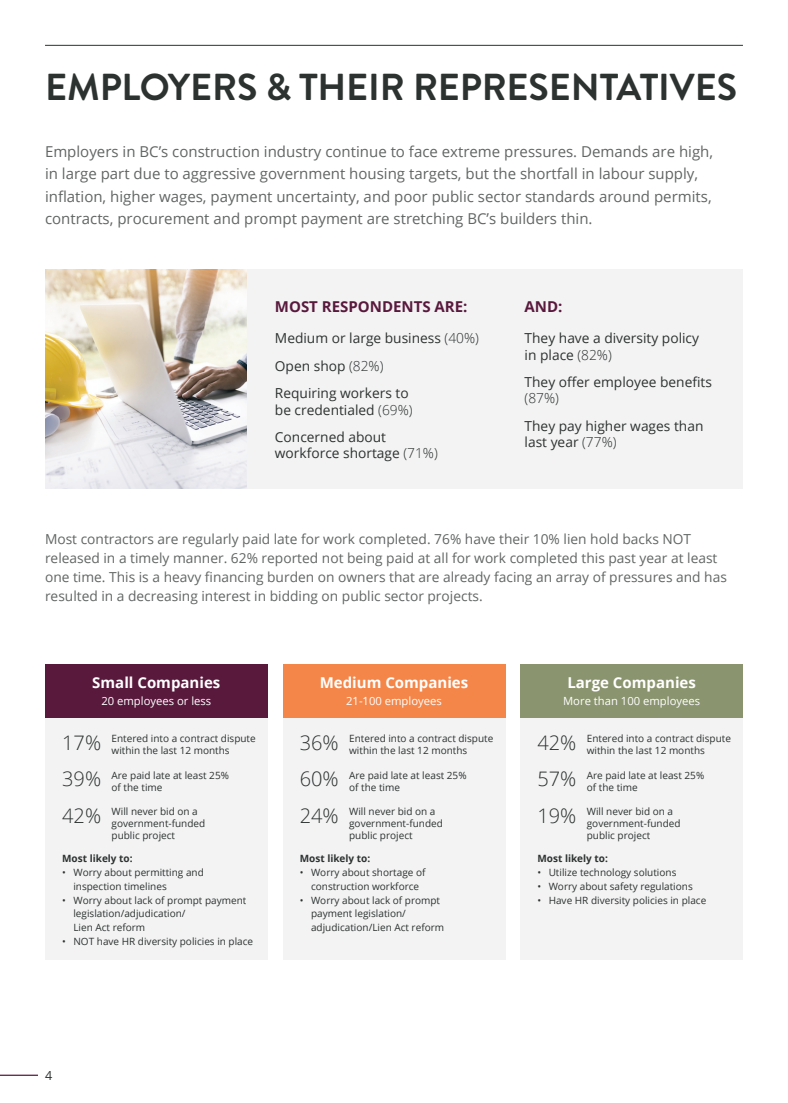
<style>
.page{position:relative;width:788px;height:1103px;background:#fff}
.page>*{position:absolute;margin:0;border:0;box-sizing:border-box;transform-origin:0 0}
.t1{font:700 37.5px "Brandon Grotesque";letter-spacing:-.005em;color:#2c3230}
.t2{font:300 20px "Open Sans";color:#2c3230}
.Body_Text{font:15px/22.5px "Open Sans";color:#616564}
.t3{font:700 15px "Open Sans";color:#fff}
.t4{font:700 15px "Open Sans";color:#59193d}
.Body_Text-2{font:13.75px/18.8px "Open Sans";color:#616564}
.t5{font:13.75px/16.2px "Open Sans";color:#2c3230}
.t6{font:12.5px "Open Sans";color:#2c3230}
.Body_Text-3{font:11.25px "Open Sans";color:#fff}
.Body_Text-4{font:10px/12px "Open Sans";color:#2c3230}
.Body_Text-5{font:700 10px "Open Sans";color:#2c3230}
.s1{font-weight:300}
</style>
<div class="page">
<img style="left:45px;top:269px;width:202px;height:220px">
<div style="left:520px;top:664px;width:222px;height:296px;background:#f3f3f4"></div>
<div style="left:283px;top:664px;width:222px;height:296px;background:#f3f3f4"></div>
<div style="left:45px;top:664px;width:222px;height:296px;background:#f3f3f4"></div>
<div style="left:520px;top:664px;width:222px;height:53px;background:#8a946e"></div>
<div style="left:282px;top:664px;width:223px;height:53px;background:#f58649"></div>
<div style="left:45px;top:664px;width:223px;height:53px;background:#59193d"></div>
<div style="left:247px;top:269px;width:495px;height:220px;background:#f3f3f4"></div>
<hr style="left:0;top:1074px;width:38px;height:1px;background:#59193d">
<hr style="left:45px;top:45px;width:697px;height:1px;background:#2c3230">
<p class="t1" style="left:45px;top:61px;width:693px">EMPLOYERS &amp; THEIR REPRESENTATIVES</p>
<p class="Body_Text" style="left:45px;top:139px;width:669px">Employers in BC’s construction industry continue to face extreme pressures. Demands are high, in large part due to aggressive government housing targets, but the shortfall in labour supply, inflation, higher wages, payment uncertainty, and poor public sector standards around permits, contracts, procurement and prompt payment are stretching BC’s builders thin.</p>
<p class="t4" style="left:275px;top:295px;width:194px">MOST RESPONDENTS ARE:</p>
<p class="t4" style="left:524px;top:295px;width:39px">AND:</p>
<p class="t5" style="left:524px;top:330px;width:176px">They have a diversity policy in place <span class="s1">(82%)</span></p>
<p class="t5" style="left:524px;top:373px;width:189px">They offer employee benefits <span class="s1">(87%)</span></p>
<p class="t5" style="left:524px;top:417px;width:180px">They pay higher wages than last year <span class="s1">(77%)</span></p>
<p class="t5" style="left:275px;top:330px;width:205px">Medium or large business <span class="s1">(40%)</span></p>
<p class="t5" style="left:275px;top:357px;width:110px">Open shop <span class="s1">(82%)</span></p>
<p class="t5" style="left:275px;top:385px;width:139px">Requiring workers to be credentialed <span class="s1">(69%)</span></p>
<p class="t5" style="left:275px;top:428px;width:164px">Concerned about workforce shortage <span class="s1">(71%)</span></p>
<p class="Body_Text-2" style="left:45px;top:529px;width:683px">Most contractors are regularly paid late for work completed. 76% have their 10% lien hold backs NOT released in a timely manner. 62% reported not being paid at all for work completed this past year at least one time. This is a heavy financing burden on owners that are already facing an array of pressures and has resulted in a decreasing interest in bidding on public sector projects.</p>
<p class="t3" style="left:92px;top:672px;width:129px">Small Companies</p>
<p class="Body_Text-3" style="left:101px;top:693px;width:111px">20 employees or less</p>
<p class="t3" style="left:320px;top:672px;width:150px">Medium Companies</p>
<p class="Body_Text-3" style="left:346px;top:693px;width:97px">21-100 employees</p>
<p class="t3" style="left:567px;top:672px;width:130px">Large Companies</p>
<p class="Body_Text-3" style="left:563px;top:693px;width:138px">More than 100 employees</p>
<p class="t2" style="left:62px;top:728px;width:40px">17%</p>
<p class="Body_Text-4" style="left:111px;top:732px;width:146px">Entered into a contract dispute within the last 12 months</p>
<p class="t2" style="left:300px;top:728px;width:40px">36%</p>
<p class="Body_Text-4" style="left:349px;top:732px;width:146px">Entered into a contract dispute within the last 12 months</p>
<p class="t2" style="left:537px;top:728px;width:40px">42%</p>
<p class="Body_Text-4" style="left:586px;top:732px;width:146px">Entered into a contract dispute within the last 12 months</p>
<p class="t2" style="left:62px;top:765px;width:40px">39%</p>
<p class="Body_Text-4" style="left:111px;top:768px;width:119px">Are paid late at least 25% of the time</p>
<p class="t2" style="left:62px;top:801px;width:40px">42%</p>
<p class="Body_Text-4" style="left:111px;top:805px;width:95px">Will never bid on a government-funded public project</p>
<p class="Body_Text-5" style="left:62px;top:851px;width:72px">Most likely to:</p>
<p class="Body_Text-4" style="left:73px;top:865px;width:132px;line-height:13.8px;text-indent:-11px">• Worry about permitting and inspection timelines</p>
<p class="Body_Text-4" style="left:73px;top:892px;width:174px;line-height:13.8px;text-indent:-11px">• Worry about lack of prompt payment legislation/adjudication/<br>Lien Act reform</p>
<p class="Body_Text-4" style="left:62px;top:934px;width:192px">• NOT have HR diversity policies in place</p>
<p class="t2" style="left:300px;top:765px;width:40px">60%</p>
<p class="Body_Text-4" style="left:349px;top:768px;width:119px">Are paid late at least 25% of the time</p>
<p class="t2" style="left:300px;top:801px;width:40px">24%</p>
<p class="Body_Text-4" style="left:349px;top:805px;width:95px">Will never bid on a government-funded public project</p>
<p class="Body_Text-5" style="left:300px;top:851px;width:72px">Most likely to:</p>
<p class="Body_Text-4" style="left:300px;top:865px;width:127px;line-height:13.8px;text-align:center">• Worry about shortage of construction workforce</p>
<p class="Body_Text-4" style="left:311px;top:892px;width:135px;line-height:13.8px;text-indent:-11px">• Worry about lack of prompt payment legislation/ adjudication/Lien Act reform</p>
<p class="t6" style="left:45px;top:1066px;width:9px">4</p>
<p class="t2" style="left:537px;top:765px;width:40px">57%</p>
<p class="Body_Text-4" style="left:586px;top:768px;width:119px">Are paid late at least 25% of the time</p>
<p class="t2" style="left:537px;top:801px;width:40px">19%</p>
<p class="Body_Text-4" style="left:586px;top:805px;width:95px">Will never bid on a government-funded public project</p>
<p class="Body_Text-5" style="left:537px;top:851px;width:72px">Most likely to:</p>
<p class="Body_Text-4" style="left:537px;top:866px;width:140px">• Utilize technology solutions</p>
<p class="Body_Text-4" style="left:537px;top:879px;width:157px">• Worry about safety regulations</p>
<p class="Body_Text-4" style="left:537px;top:893px;width:170px">• Have HR diversity policies in place</p>
</div>
